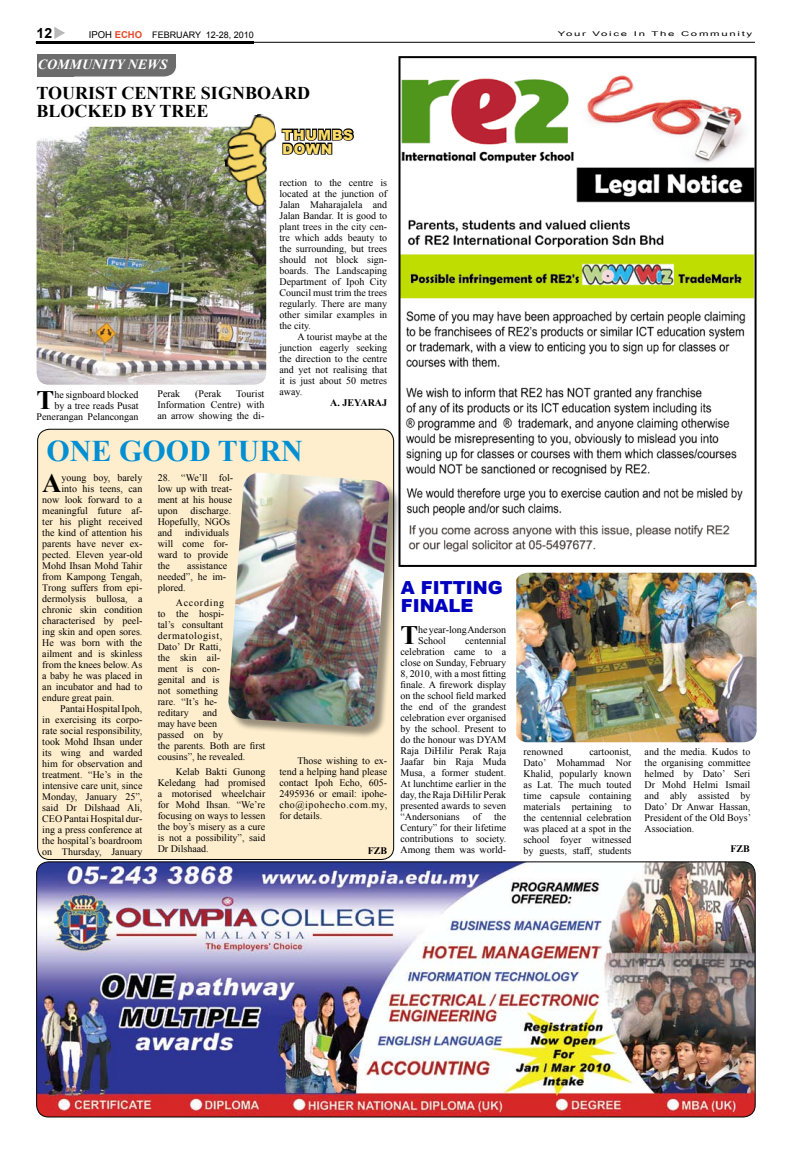
<style>
.page{position:relative;width:792px;height:1152px;background:#fff}
.page>*{position:absolute;margin:0;border:0;box-sizing:border-box;transform-origin:0 0}
.t1{font:700 30px "Times New Roman";color:#008fd3}
.t2{font:700 26.6px "Times New Roman";color:#000}
.t3{font:700 18px/18px "Times New Roman";color:#000}
.t4{font:900 18px/18px "Arial";color:#0000bf}
.t5{font:italic 700 14px "Times New Roman";color:#fff}
.t6{font:900 14px/14px "Arial";letter-spacing:.05em;color:#fada68}
.t7{font:700 14px "Arial";color:#000}
.t8{font:10px/11px "Times New Roman";color:#000;text-align:justify}
.t9{font:700 10px "Times New Roman";color:#000}
.t10{font:9px "Arial";color:#000}
.t11{font:6.6px "Arial";letter-spacing:.15em;color:#000;scale:1.74 1}
.s1{font-size:9.5px}
.s2{font-weight:700;font-size:9.5px;color:#e44828}
</style>
<div class="page">
<svg style="left:54px;top:27px;width:11px;height:12px"></svg>
<hr style="left:36px;top:42px;width:719px;height:1px;background:#000">
<hr style="left:36px;top:42px;width:217px;height:2px;background:#000">
<div style="left:38px;top:429px;width:356px;height:430px;background:#feeecd;border-radius:12px"></div>
<img style="left:37px;top:863px;width:718px;height:254px">
<div style="left:36px;top:861px;width:720px;height:256px;border:1px solid #000;border-radius:12px"></div>
<div style="left:41px;top:54px;width:135px;height:23px;background:#6c6c6c"></div>
<div style="left:37px;top:54px;width:36px;height:22px;background:#6c6c6c"></div>
<img style="left:516px;top:573px;width:241px;height:169px">
<img style="left:402px;top:75px;width:352px;height:477px">
<div style="left:399px;top:56px;width:358px;height:511px;border:2px solid #000"></div>
<div style="left:230px;top:474px;width:178px;height:271px;background:#000;opacity:.4"></div>
<img style="left:228px;top:473px;width:162px;height:255px">
<img style="left:37px;top:127px;width:229px;height:258px">
<img style="left:218px;top:114px;width:59px;height:96px">
<svg style="left:281px;top:128px;width:73px;height:27px"></svg>
<h3 class="t7" style="left:37px;top:24px;width:17px">12</h3>
<p class="t10" style="left:89px;top:29px;width:167px"><span class="s1">IPOH</span> <span class="s2">ECHO</span> FEBRUARY 12-28, 2010</p>
<p class="t11" style="left:558px;top:30px;width:113px">Your Voice In The Community</p>
<h3 class="t5" style="left:38px;top:55px;width:131px">COMMUNITY NEWS</h3>
<h3 class="t3" style="left:37px;top:84px;width:275px">TOURIST CENTRE SIGNBOARD<br>BLOCKED BY TREE</h3>
<p class="t8" style="left:37px;top:389px;width:104px;text-align:right">he signboard blocked<br>by a tree reads Pusat<br>Penerangan Pelancongan</p>
<h2 class="t2" style="left:37px;top:382px;width:19px">T</h2>
<p class="t8" style="left:158px;top:388px;width:24px">Perak</p>
<p class="t8" style="left:195px;top:388px;width:28px">(Perak</p>
<p class="t8" style="left:158px;top:388px;width:108px;text-indent:79px">Tourist Information Centre) with an arrow showing the di-</p>
<h3 class="t6" style="left:282px;top:127px;width:72px">THUMBS<br>DOWN</h3>
<p class="t8" style="left:279px;top:177px;width:109px">rection to the centre is located at the junction of Jalan Maharajalela and Jalan Bandar. It is good to plant trees in the city cen&shy;tre which adds beauty to the surrounding, but trees should not block sign&shy;boards. The Landscaping Department of Ipoh City Council must trim the trees regularly. There are many other similar examples in the city.</p>
<p class="t8" style="left:279px;top:331px;width:109px;text-indent:18px">A tourist maybe at the junction eagerly seeking the direction to the centre and yet not realising that it is just about 50 metres away.</p>
<p class="t9" style="left:330px;top:395px;width:58px">A. JEYARAJ</p>
<h1 class="t1" style="left:47px;top:430px;width:258px">ONE GOOD TURN</h1>
<p class="t8" style="left:158px;top:472px;width:77px">28. “We’ll fol&shy;low up with treat&shy;ment at his house upon</p>
<h2 class="t2" style="left:42px;top:464px;width:21px">A</h2>
<p class="t8" style="left:62px;top:472px;width:82px">young boy, barely</p>
<p class="t8" style="left:62px;top:483px;width:82px">into his teens, can</p>
<p class="t8" style="left:42px;top:494px;width:102px">now look forward to a</p>
<p class="t8" style="left:42px;top:505px;width:102px">meaningful future af-</p>
<p class="t8" style="left:42px;top:516px;width:102px">ter his plight received</p>
<p class="t8" style="left:42px;top:527px;width:102px">the kind of attention his</p>
<p class="t8" style="left:42px;top:538px;width:102px">parents have never ex-</p>
<p class="t8" style="left:42px;top:549px;width:102px">pected. Eleven year-old</p>
<p class="t8" style="left:42px;top:560px;width:102px">Mohd Ihsan Mohd Tahir</p>
<p class="t8" style="left:42px;top:571px;width:102px">from Kampong Tengah,</p>
<p class="t8" style="left:42px;top:582px;width:102px">Trong suffers from epi-</p>
<p class="t8" style="left:42px;top:593px;width:102px">dermolysis bullosa, a</p>
<p class="t8" style="left:42px;top:604px;width:102px">chronic skin condition</p>
<p class="t8" style="left:42px;top:615px;width:102px">characterised by peel-</p>
<p class="t8" style="left:42px;top:626px;width:102px">ing skin and open sores.</p>
<p class="t8" style="left:42px;top:637px;width:102px">He was born with the</p>
<p class="t8" style="left:42px;top:648px;width:102px">ailment and is skinless</p>
<p class="t8" style="left:42px;top:659px;width:102px">from the knees below. As</p>
<p class="t8" style="left:42px;top:670px;width:102px">a baby he was placed in</p>
<p class="t8" style="left:42px;top:681px;width:102px">an incubator and had to</p>
<p class="t8" style="left:42px;top:692px;width:73px">endure great pain.</p>
<p class="t8" style="left:60px;top:703px;width:84px">Pantai Hospital Ipoh,</p>
<p class="t8" style="left:42px;top:714px;width:102px">in exercising its corpo-</p>
<p class="t8" style="left:42px;top:725px;width:102px">rate social responsibility,</p>
<p class="t8" style="left:42px;top:736px;width:102px">took Mohd Ihsan under</p>
<p class="t8" style="left:42px;top:747px;width:102px">its wing and warded</p>
<p class="t8" style="left:42px;top:758px;width:102px">him for observation and</p>
<p class="t8" style="left:42px;top:769px;width:102px">treatment. “He’s in the</p>
<p class="t8" style="left:42px;top:780px;width:102px">intensive care unit, since</p>
<p class="t8" style="left:42px;top:791px;width:102px">Monday, January 25”,</p>
<p class="t8" style="left:42px;top:802px;width:102px">said Dr Dilshaad Ali,</p>
<p class="t8" style="left:42px;top:813px;width:102px">CEO Pantai Hospital dur-</p>
<p class="t8" style="left:42px;top:824px;width:102px">ing a press conference at</p>
<p class="t8" style="left:42px;top:835px;width:102px">the hospital’s boardroom</p>
<p class="t8" style="left:42px;top:846px;width:102px">on Thursday, January</p>
<p class="t8" style="left:158px;top:505px;width:75px;text-indent:33px">discharge.<br>Hopefully, NGOs and</p>
<p class="t8" style="left:158px;top:527px;width:73px;text-indent:27px">individuals will come for&shy;ward to provide the</p>
<p class="t8" style="left:158px;top:560px;width:71px;text-indent:30px">assistance needed”, he im&shy;plored.</p>
<p class="t8" style="left:158px;top:597px;width:68px;text-align:left;text-indent:18px">According to the hospi&shy;tal’s consultant dermatologist,<br>Dato’ Dr Ratti, the skin ail&shy;ment is con&shy;genital and is not something rare. “It’s he&shy;reditary</p>
<h3 class="t4" style="left:401px;top:578px;width:103px">A FITTING<br>FINALE</h3>
<h2 class="t2" style="left:400px;top:617px;width:19px">T</h2>
<p class="t8" style="left:418px;top:624px;width:90px">he year-long Anderson<br>School</p>
<p class="t8" style="left:400px;top:635px;width:107px;text-indent:65px">centennial celebration came to a close on Sunday, February 8, 2010, with a most fitting finale. A firework display on the school field marked the end of the grandest celebration ever organised by the school. Present to do the honour was DYAM Raja DiHilir Perak Raja Jaafar bin Raja Muda Musa, a former student.<br>At lunchtime earlier in the day, the Raja DiHilir Perak presented awards to seven “Andersonians</p>
<p class="t8" style="left:158px;top:707px;width:109px;text-align:left;text-indent:45px">and<br>may have been<br>passed on by<br>the parents. Both are first cousins”, he revealed.</p>
<p class="t8" style="left:158px;top:766px;width:109px;text-indent:18px">Kelab Bakti Gunong Keledang had promised a motorised wheelchair for Mohd Ihsan. “We’re focusing on ways to lessen the boy’s misery as a cure is not a possibility”, said Dr Dilshaad.</p>
<p class="t8" style="left:279px;top:755px;width:109px;text-indent:18px">Those wishing to ex&shy;tend a helping hand please contact Ipoh Echo, 605- 2495936 or email: ipohe&shy;cho@ipohecho.com.my, for details.</p>
<p class="t8" style="left:524px;top:746px;width:109px;text-indent:66px">cartoonist, Dato’ Mohammad Nor Khalid, popularly known as Lat. The much touted time capsule containing materials pertaining to the centennial celebration was placed at a spot in the school foyer witnessed by guests, staff, students</p>
<p class="t8" style="left:645px;top:746px;width:108px">and the media. Kudos to the organising committee helmed by Dato’ Seri Dr Mohd Helmi Ismail and ably assisted by Dato’ Dr Anwar Hassan, President of the Old Boys’ Association.</p>
<p class="t8" style="left:524px;top:746px;width:41px">renowned</p>
<p class="t8" style="left:400px;top:811px;width:107px;text-indent:94px">the Century” for their lifetime contributions to society.<br>Among them was world-</p>
<p class="t8" style="left:473px;top:811px;width:10px">of</p>
<p class="t9" style="left:368px;top:844px;width:21px">FZB</p>
<p class="t9" style="left:730px;top:841px;width:21px">FZB</p>
</div>
